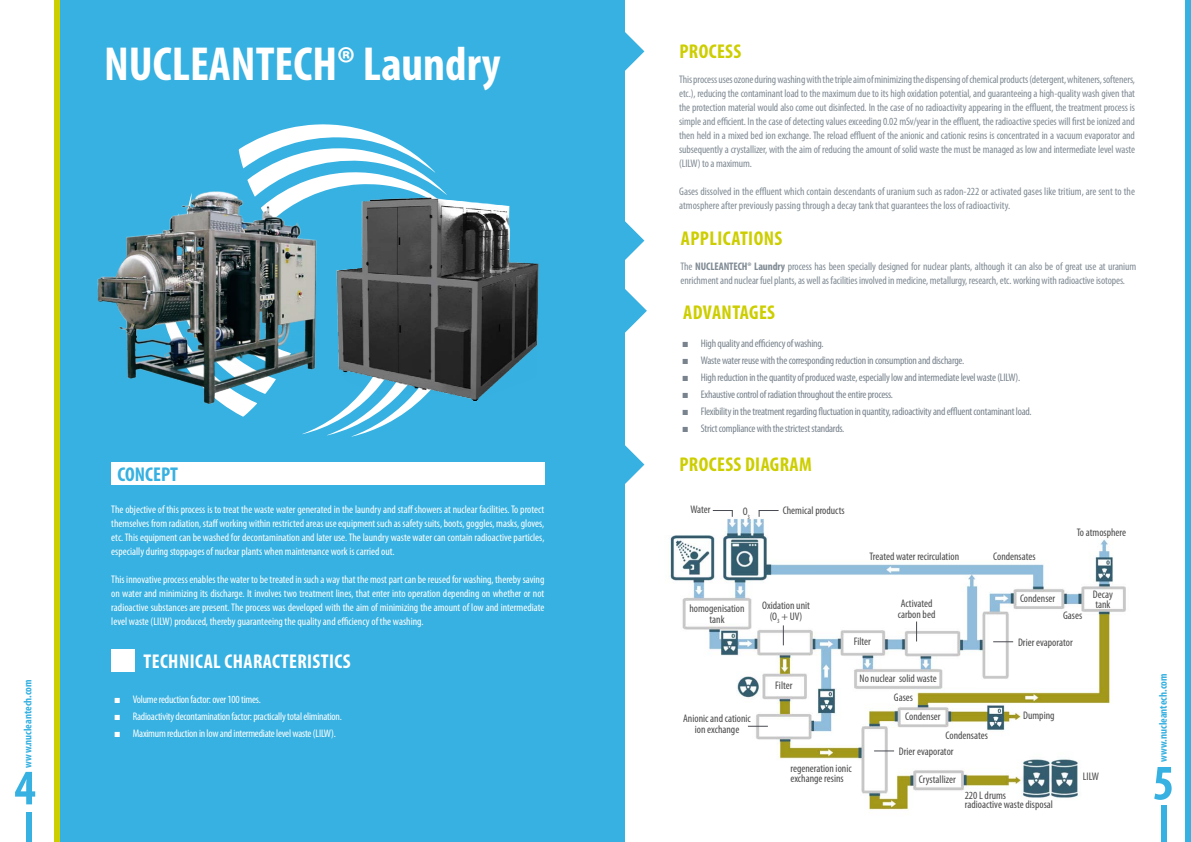
<style>
.page{position:relative;width:1191px;height:842px;background:#fff}
.page>*{position:absolute;margin:0;border:0;box-sizing:border-box;transform-origin:0 0}
.t1{font:700 condensed 50px "Myriad Pro";color:#36b1e1}
.t2{font:700 condensed 48px "Myriad Pro";color:#fff}
.t3{font:700 condensed 20px "Myriad Pro";letter-spacing:.02em;color:#cdce00}
.t4{font:700 condensed 20px "Myriad Pro";letter-spacing:.02em;color:#fff}
.t5{font:700 condensed 20px "Myriad Pro";color:#36b1e1}
.t6{font:condensed 11px/14px "Myriad Pro";letter-spacing:-.01em;color:#808b94}
.t7{font:condensed 11px/14px "Myriad Pro";letter-spacing:-.02em;color:#fff;text-align:justify}
.t8{font:condensed 11px "Myriad Pro";letter-spacing:-.02em;color:#78838d}
.t9{font:condensed 11px/11px "Myriad Pro";color:#4a4a4a}
.t10{font:700 condensed 11px "Myriad Pro";color:#36b1e1}
.s1{font-family:"Arial Narrow";font-stretch:normal}
.s2{font-weight:700}
</style>
<div class="page">
<img style="left:670px;top:510px;width:456px;height:300px">
<div style="left:57px;top:0;width:568px;height:842px;background:#36b1e1"></div>
<div style="left:111px;top:463px;width:433px;height:22px;background:#fff"></div>
<svg style="left:238px;top:124px;width:205px;height:313px"></svg>
<img style="left:97px;top:177px;width:235px;height:242px">
<div style="left:111px;top:649px;width:24px;height:23px;background:#fff"></div>
<div style="left:26px;top:813px;width:6px;height:29px;background:#36b1e1"></div>
<div style="left:1161px;top:805px;width:6px;height:37px;background:#36b1e1"></div>
<svg style="left:625px;top:32px;width:19px;height:39px"></svg>
<svg style="left:625px;top:221px;width:19px;height:39px"></svg>
<svg style="left:625px;top:289px;width:22px;height:44px"></svg>
<svg style="left:625px;top:445px;width:19px;height:39px"></svg>
<svg style="left:783px;top:625px;width:1px;height:20px"></svg>
<svg style="left:748px;top:726px;width:20px;height:1px"></svg>
<svg style="left:916px;top:621px;width:1px;height:20px"></svg>
<svg style="left:993px;top:641px;width:20px;height:1px"></svg>
<svg style="left:874px;top:750px;width:20px;height:1px"></svg>
<svg style="left:758px;top:510px;width:20px;height:7px"></svg>
<svg style="left:713px;top:510px;width:20px;height:7px"></svg>
<div style="left:1185px;top:0;width:6px;height:842px;background:#36b1e1"></div>
<div style="left:55px;top:0;width:5px;height:842px;background:#cdce00"></div>
<img style="left:316px;top:191px;width:223px;height:215px">
<h2 class="t2" style="left:104px;top:38px;width:398px">NUCLEANTECH® Laundry</h2>
<p class="t10" style="left:22px;top:767px;width:90px;rotate:-90deg">www.nucleantech.com</p>
<h1 class="t1" style="left:15px;top:760px;width:23px">4</h1>
<h3 class="t5" style="left:118px;top:463px;width:62px">CONCEPT</h3>
<p class="t7" style="left:111px;top:502px;width:435px">The objective of this process is to treat the waste water generated in the laundry and staff showers at nuclear facilities. To protect themselves from radiation, staff working within restricted areas use equipment such as safety suits, boots, goggles, masks, gloves, etc. This equipment can be washed for decontamination and later use. The laundry waste water can contain radioactive particles, especially during stoppages of nuclear plants when maintenance work is carried out.</p>
<p class="t7" style="left:111px;top:572px;width:435px">This innovative process enables the water to be treated in such a way that the most part can be reused for washing, thereby saving on water and minimizing its discharge. It involves two treatment lines, that enter into operation depending on whether or not radioactive substances are present. The process was developed with the aim of minimizing the amount of low and intermediate level waste (LILW) produced, thereby guaranteeing the quality and efficiency of the washing.</p>
<h3 class="t4" style="left:143px;top:650px;width:209px">TECHNICAL CHARACTERISTICS</h3>
<p class="t7" style="left:115px;top:692px;width:147px"><span class="s1">■</span> Volume reduction factor: over 100 times.</p>
<p class="t7" style="left:115px;top:709px;width:229px"><span class="s1">■</span> Radioactivity decontamination factor: practically total elimination.</p>
<p class="t7" style="left:115px;top:726px;width:222px"><span class="s1">■</span> Maximum reduction in low and intermediate level waste (LILW).</p>
<h3 class="t3" style="left:679px;top:41px;width:64px">PROCESS</h3>
<p class="t6" style="left:679px;top:72px;width:457px;text-align:justify">This process uses ozone during washing with the triple aim of minimizing the dispensing of chemical products (detergent, whiteners, softeners, etc.), reducing the contaminant load to the maximum due to its high oxidation potential, and guaranteeing a high-quality wash given that the protection material would also come out disinfected. In the case of no radioactivity appearing in the effluent, the treatment process is simple and efficient. In the case of detecting values exceeding 0.02 mSv/year in the effluent, the radioactive species will first be ionized and then held in a mixed bed ion exchange. The reload effluent of the anionic and cationic resins is concentrated in a vacuum evaporator and subsequently a crystallizer, with the aim of reducing the amount of solid waste the must be managed as low and intermediate level waste (LILW) to a maximum.</p>
<p class="t6" style="left:679px;top:184px;width:457px">Gases dissolved in the effluent which contain descendants of uranium such as radon-222 or activated gases like tritium, are sent to the atmosphere after previously passing through a decay tank that guarantees the loss of radioactivity.</p>
<h3 class="t3" style="left:681px;top:227px;width:103px">APPLICATIONS</h3>
<p class="t6" style="left:680px;top:259px;width:457px">The <span class="s2">NUCLEANTECH® Laundry</span> process has been specially designed for nuclear plants, although it can also be of great use at uranium enrichment and nuclear fuel plants, as well as facilities involved in medicine, metallurgy, research, etc. working with radioactive isotopes.</p>
<h3 class="t3" style="left:683px;top:302px;width:93px">ADVANTAGES</h3>
<p class="t8" style="left:683px;top:337px;width:142px"><span class="s1">■</span> High quality and efficiency of washing.</p>
<p class="t8" style="left:683px;top:354px;width:283px"><span class="s1">■</span> Waste water reuse with the corresponding reduction in consumption and discharge.</p>
<p class="t8" style="left:683px;top:371px;width:339px"><span class="s1">■</span> High reduction in the quantity of produced waste, especially low and intermediate level waste (LILW).</p>
<p class="t8" style="left:683px;top:388px;width:212px"><span class="s1">■</span> Exhaustive control of radiation throughout the entire process.</p>
<p class="t8" style="left:683px;top:405px;width:350px"><span class="s1">■</span> Flexibility in the treatment regarding fluctuation in quantity, radioactivity and effluent contaminant load.</p>
<p class="t8" style="left:683px;top:422px;width:163px"><span class="s1">■</span> Strict compliance with the strictest standards.</p>
<h3 class="t3" style="left:679px;top:454px;width:134px">PROCESS DIAGRAM</h3>
<p class="t9" style="left:690px;top:504px;width:22px">Water</p>
<p class="t9" style="left:742px;top:506px;width:9px">O<sub>3</sub></p>
<p class="t9" style="left:782px;top:504px;width:63px">Chemical products</p>
<p class="t9" style="left:869px;top:551px;width:91px">Treated water recirculation</p>
<p class="t9" style="left:993px;top:551px;width:44px">Condensates</p>
<p class="t9" style="left:1076px;top:526px;width:51px">To atmosphere</p>
<p class="t9" style="left:689px;top:603px;width:57px;text-align:center">homogenisation tank</p>
<p class="t9" style="left:683px;top:713px;width:69px;text-align:center">Anionic and cationic ion exchange</p>
<p class="t9" style="left:762px;top:599px;width:49px;text-align:center">Oxidation unit (O<sub>3</sub> + UV)</p>
<p class="t9" style="left:775px;top:680px;width:19px">Filter</p>
<p class="t9" style="left:853px;top:636px;width:19px">Filter</p>
<p class="t9" style="left:897px;top:598px;width:39px">Activated carbon bed</p>
<p class="t9" style="left:859px;top:672px;width:79px">No nuclear solid waste</p>
<p class="t9" style="left:905px;top:688px;width:37px;line-height:18.9px;text-indent:-11px">Gases<br>Condenser</p>
<p class="t9" style="left:899px;top:745px;width:56px">Drier evaporator</p>
<p class="t9" style="left:945px;top:730px;width:44px">Condensates</p>
<p class="t9" style="left:1020px;top:593px;width:37px">Condenser</p>
<p class="t9" style="left:1093px;top:589px;width:22px;line-height:10px">Decay tank</p>
<p class="t9" style="left:1063px;top:609px;width:21px">Gases</p>
<p class="t9" style="left:1018px;top:636px;width:56px">Drier evaporator</p>
<p class="t9" style="left:1023px;top:710px;width:33px">Dumping</p>
<p class="t9" style="left:790px;top:763px;width:63px;line-height:10px">regeneration ionic exchange resins</p>
<p class="t9" style="left:918px;top:774px;width:39px">Crystallizer</p>
<p class="t9" style="left:1082px;top:771px;width:18px">LILW</p>
<p class="t9" style="left:964px;top:791px;width:90px;line-height:9px">220 L drums<br>radioactive waste disposal</p>
<p class="t10" style="left:1157px;top:762px;width:90px;rotate:-90deg">www.nucleantech.com</p>
<h1 class="t1" style="left:1152px;top:755px;width:23px">5</h1>
</div>
